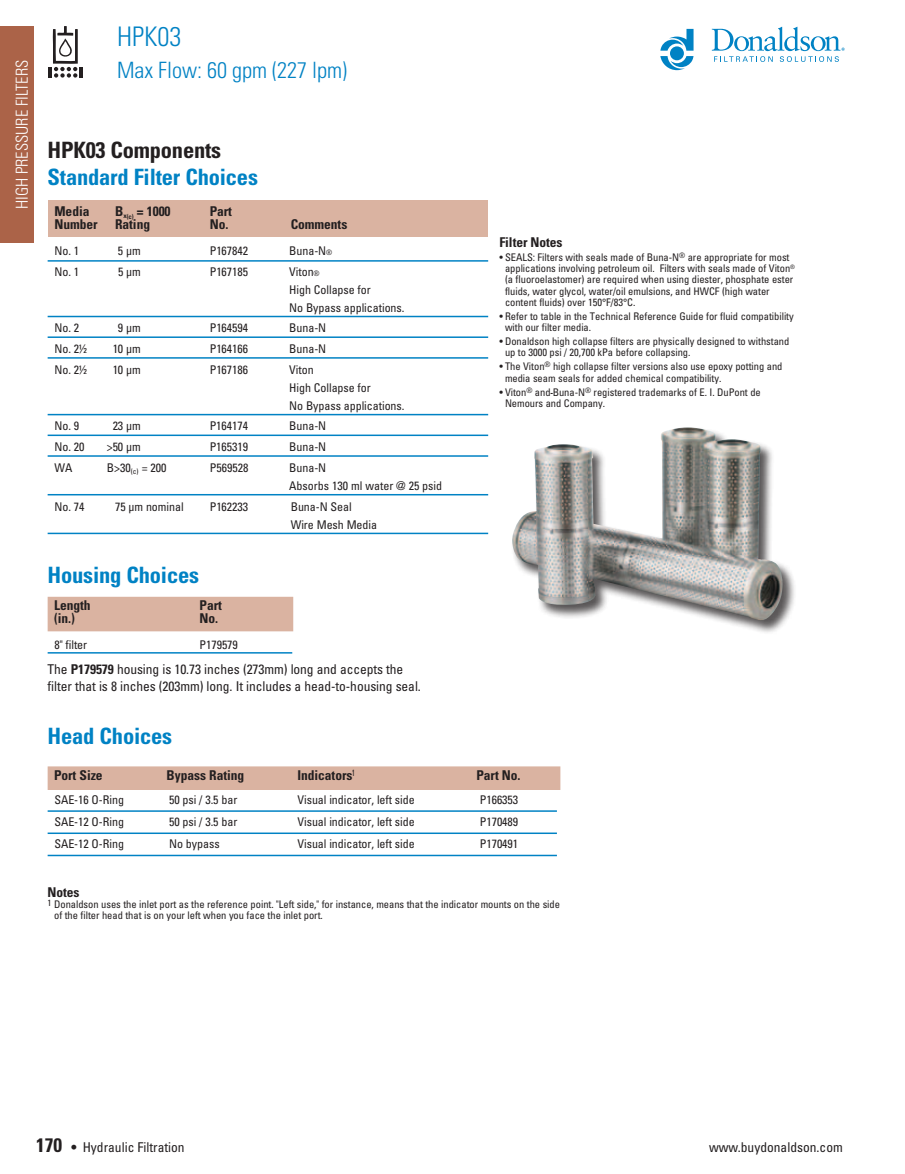
<style>
.page{position:relative;width:905px;height:1174px;background:#fff}
.page>*{position:absolute;margin:0;border:0;box-sizing:border-box;transform-origin:0 0}
.t1{font:300 condensed 27px "Univers LT Std";color:#0082c4}
.t2{font:700 condensed 22.5px "Univers LT Std";letter-spacing:-.01em;color:#0082c4}
.t3{font:300 condensed 22.5px "Univers LT Std";color:#0082c4}
.t4{font:700 condensed 22.5px "Univers LT Std";letter-spacing:-.01em;color:#231f20}
.t5{font:300 condensed 16.5px "Univers LT Std";color:#fff}
.t6{font:condensed 13.5px/16.5px "Univers LT Std";letter-spacing:-.005em;color:#231f20}
.t7{font:700 condensed 13.5px "Univers LT Std";letter-spacing:-.005em;color:#231f20}
.t8{font:condensed 12px/18px "Univers LT Std";letter-spacing:-.005em;color:#231f20}
.t9{font:condensed 10.5px/11.2px "Univers LT Std";letter-spacing:-.005em;color:#231f20}
.s1{font-size:7.5px}
.s2{font-weight:700}
.s3{font-size:9px}
.s4{font-weight:700;font-size:19.5px}
</style>
<div class="page">
<svg style="left:660px;top:29px;width:33px;height:41px"></svg>
<svg style="left:711px;top:27px;width:133px;height:35px"></svg>
<svg style="left:53px;top:26px;width:25px;height:52px"></svg>
<hr style="left:79px;top:67px;width:4px;height:11px;background:#231f20">
<hr style="left:48px;top:67px;width:4px;height:10px;background:#231f20">
<div style="left:0;top:26px;width:33px;height:216px;background:#ab6348"></div>
<div style="left:48px;top:767px;width:511px;height:22px;background:#dab3a1"></div>
<div style="left:48px;top:766px;width:512px;height:24px;border:2px solid #dab3a1"></div>
<hr style="left:48px;top:810px;width:509px;height:2px;background:#0082c4">
<hr style="left:48px;top:833px;width:509px;height:1px;background:#0082c4">
<hr style="left:48px;top:855px;width:509px;height:1px;background:#0082c4">
<div style="left:48px;top:598px;width:244px;height:33px;background:#dab3a1"></div>
<div style="left:48px;top:597px;width:245px;height:34px;border:2px solid #dab3a1"></div>
<hr style="left:48px;top:652px;width:244px;height:2px;background:#0082c4">
<div style="left:48px;top:200px;width:439px;height:36px;background:#dab3a1"></div>
<hr style="left:48px;top:260px;width:440px;height:2px;background:#0082c4">
<hr style="left:48px;top:316px;width:440px;height:1px;background:#0082c4">
<hr style="left:48px;top:336px;width:440px;height:2px;background:#0082c4">
<hr style="left:48px;top:357px;width:440px;height:2px;background:#0082c4">
<hr style="left:48px;top:414px;width:440px;height:1px;background:#0082c4">
<hr style="left:48px;top:435px;width:440px;height:1px;background:#0082c4">
<hr style="left:48px;top:455px;width:440px;height:2px;background:#0082c4">
<hr style="left:48px;top:494px;width:440px;height:1px;background:#0082c4">
<hr style="left:48px;top:533px;width:440px;height:1px;background:#0082c4">
<div style="left:511px;top:427px;width:285px;height:207px;background:#231f20;opacity:.75"></div>
<img style="left:511px;top:427px;width:271px;height:195px">
<h3 class="t5" style="left:12px;top:209px;width:150px;rotate:-90deg">HIGH PRESSURE FILTERS</h3>
<h1 class="t1" style="left:117px;top:21px;width:66px">HPK03</h1>
<h2 class="t3" style="left:117px;top:56px;width:231px">Max Flow: 60 gpm (227 lpm)</h2>
<h2 class="t4" style="left:48px;top:136px;width:175px">HPK03 Components</h2>
<h2 class="t2" style="left:48px;top:164px;width:212px">Standard Filter Choices</h2>
<p class="t7" style="left:54px;top:203px;width:36px">Media</p>
<p class="t7" style="left:115px;top:203px;width:57px">B<sub>x(c)</sub> = 1000</p>
<p class="t7" style="left:210px;top:203px;width:24px">Part</p>
<p class="t7" style="left:54px;top:216px;width:45px">Number</p>
<p class="t7" style="left:115px;top:216px;width:36px">Rating</p>
<p class="t7" style="left:210px;top:216px;width:20px">No.</p>
<p class="t7" style="left:291px;top:216px;width:58px">Comments</p>
<p class="t8" style="left:54px;top:242px;width:26px">No. 1</p>
<p class="t8" style="left:118px;top:242px;width:24px">5 µm</p>
<p class="t8" style="left:210px;top:242px;width:40px">P167842</p>
<p class="t8" style="left:289px;top:242px;width:44px">Buna-N<span class="s1">®</span></p>
<p class="t8" style="left:54px;top:262px;width:26px">No. 1</p>
<p class="t8" style="left:118px;top:262px;width:24px">5 µm</p>
<p class="t8" style="left:210px;top:262px;width:40px">P167185</p>
<p class="t8" style="left:289px;top:262px;width:117px">Viton<span class="s1">®<br></span>High Collapse for<br>No Bypass applications.</p>
<p class="t8" style="left:54px;top:319px;width:26px">No. 2</p>
<p class="t8" style="left:118px;top:319px;width:24px">9 µm</p>
<p class="t8" style="left:210px;top:319px;width:40px">P164594</p>
<p class="t8" style="left:289px;top:319px;width:39px">Buna-N</p>
<p class="t8" style="left:54px;top:340px;width:34px">No. 2½</p>
<p class="t8" style="left:113px;top:340px;width:30px">10 µm</p>
<p class="t8" style="left:210px;top:340px;width:40px">P164166</p>
<p class="t8" style="left:289px;top:340px;width:39px">Buna-N</p>
<p class="t8" style="left:54px;top:360px;width:34px">No. 2½</p>
<p class="t8" style="left:113px;top:360px;width:30px">10 µm</p>
<p class="t8" style="left:210px;top:360px;width:40px">P167186</p>
<p class="t8" style="left:289px;top:360px;width:117px">Viton<br>High Collapse for<br>No Bypass applications.</p>
<p class="t8" style="left:54px;top:417px;width:26px">No. 9</p>
<p class="t8" style="left:113px;top:417px;width:30px">23 µm</p>
<p class="t8" style="left:210px;top:417px;width:40px">P164174</p>
<p class="t8" style="left:289px;top:417px;width:39px">Buna-N</p>
<p class="t8" style="left:54px;top:438px;width:31px">No. 20</p>
<p class="t8" style="left:107px;top:438px;width:35px">&gt;50 µm</p>
<p class="t8" style="left:210px;top:438px;width:40px">P165319</p>
<p class="t8" style="left:289px;top:438px;width:39px">Buna-N</p>
<p class="t8" style="left:54px;top:458px;width:19px">WA</p>
<p class="t8" style="left:107px;top:458px;width:61px">B&gt;30<sub>(c)</sub> = 200</p>
<p class="t8" style="left:210px;top:458px;width:40px">P569528</p>
<p class="t8" style="left:289px;top:458px;width:154px">Buna-N<br>Absorbs 130 ml water @ 25 psid</p>
<p class="t8" style="left:54px;top:497px;width:31px">No. 74</p>
<p class="t8" style="left:115px;top:497px;width:70px">75 µm nominal</p>
<p class="t8" style="left:210px;top:497px;width:40px">P162233</p>
<p class="t8" style="left:291px;top:497px;width:88px">Buna-N Seal<br>Wire Mesh Media</p>
<h2 class="t2" style="left:48px;top:561px;width:153px">Housing Choices</h2>
<p class="t7" style="left:54px;top:597px;width:38px">Length</p>
<p class="t7" style="left:199px;top:597px;width:24px">Part</p>
<p class="t7" style="left:54px;top:610px;width:22px">(in.)</p>
<p class="t7" style="left:199px;top:610px;width:20px">No.</p>
<p class="t8" style="left:54px;top:635px;width:34px">8" filter</p>
<p class="t8" style="left:199px;top:635px;width:40px">P179579</p>
<p class="t6" style="left:48px;top:661px;width:375px">The <span class="s2">P179579</span> housing is 10.73 inches (273mm) long and accepts the filter that is 8 inches (203mm) long. It includes a head-to-housing seal.</p>
<h2 class="t2" style="left:48px;top:723px;width:126px">Head Choices</h2>
<p class="t7" style="left:499px;top:234px;width:65px">Filter Notes</p>
<p class="t9" style="left:505px;top:251px;width:291px;text-indent:-6px">• SEALS: Filters with seals made of Buna-N<sup>®</sup> are appropriate for most applications involving petroleum oil. Filters with seals made of Viton<sup>® </sup>(a fluoroelastomer) are required when using diester, phosphate ester fluids, water glycol, water/oil emulsions, and HWCF (high water content fluids) over 150°F/83°C.</p>
<p class="t9" style="left:505px;top:310px;width:290px;text-indent:-6px">• Refer to table in the Technical Reference Guide for fluid compatibility with our filter media.</p>
<p class="t9" style="left:505px;top:336px;width:286px;text-indent:-6px">• Donaldson high collapse filters are physically designed to withstand up to 3000 psi / 20,700 kPa before collapsing.</p>
<p class="t9" style="left:505px;top:361px;width:279px;text-indent:-6px">• The Viton<sup>®</sup> high collapse filter versions also use epoxy potting and media seam seals for added chemical compatibility.</p>
<p class="t9" style="left:505px;top:386px;width:257px;text-indent:-6px">• Viton<sup>®</sup> and Buna-N<sup>®</sup> registered trademarks of E. I. DuPont de<br>Nemours and Company.</p>
<p class="t7" style="left:54px;top:767px;width:50px">Port Size</p>
<p class="t7" style="left:167px;top:767px;width:79px">Bypass Rating</p>
<p class="t7" style="left:297px;top:767px;width:58px">Indicators<sup>1</sup></p>
<p class="t7" style="left:476px;top:767px;width:46px">Part No.</p>
<p class="t8" style="left:54px;top:791px;width:71px">SAE-16 O-Ring</p>
<p class="t8" style="left:169px;top:791px;width:70px">50 psi / 3.5 bar</p>
<p class="t8" style="left:297px;top:791px;width:119px">Visual indicator, left side</p>
<p class="t8" style="left:480px;top:791px;width:40px">P166353</p>
<p class="t8" style="left:54px;top:813px;width:71px">SAE-12 O-Ring</p>
<p class="t8" style="left:169px;top:813px;width:70px">50 psi / 3.5 bar</p>
<p class="t8" style="left:297px;top:813px;width:119px">Visual indicator, left side</p>
<p class="t8" style="left:480px;top:813px;width:40px">P170489</p>
<p class="t8" style="left:54px;top:835px;width:71px">SAE-12 O-Ring</p>
<p class="t8" style="left:169px;top:835px;width:52px">No bypass</p>
<p class="t8" style="left:297px;top:835px;width:119px">Visual indicator, left side</p>
<p class="t8" style="left:480px;top:835px;width:40px">P170491</p>
<p class="t7" style="left:48px;top:884px;width:33px">Notes</p>
<p class="t9" style="left:54px;top:898px;width:507px;text-indent:-6px"><span class="s3">1</span> Donaldson uses the inlet port as the reference point. "Left side," for instance, means that the indicator mounts on the side of the filter head that is on your left when you face the inlet port.</p>
<p class="t6" style="left:36px;top:1139px;width:150px"><span class="s4">170</span> <span class="s2">•</span> Hydraulic Filtration</p>
<p class="t6" style="left:709px;top:1139px;width:135px">www.buydonaldson.com</p>
</div>
